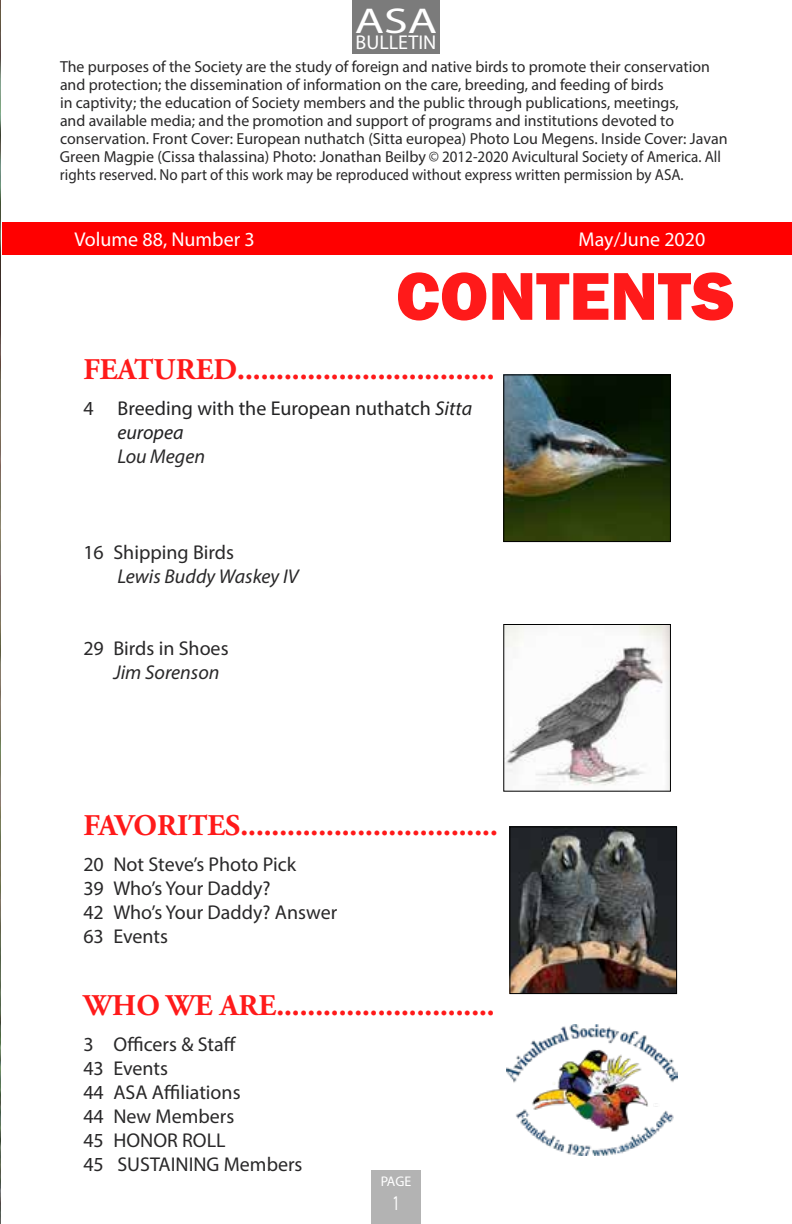
<style>
.page{position:relative;width:792px;height:1224px;background:#fff}
.page>*{position:absolute;margin:0;border:0;box-sizing:border-box;transform-origin:0 0}
.t1{font:800 70px "Franklin Gothic";color:#ff1a1a}
.t2{font:36px "Myriad Pro";color:#fff;scale:1.33 1}
.t3{font:700 30px "Adobe Garamond Pro";color:#ff1a1a}
.t4{font:21px "Myriad Pro";color:#fff;scale:.67 1}
.t5{font:20px/24px "Myriad Pro";color:#292829}
.t6{font:20px/24px "Myriad Pro";color:#222223}
.t7{font:italic 20px "Myriad Pro";color:#292829}
.t8{font:20px "Myriad Pro";color:#fff}
.t9{font:16px/18px "Myriad Pro";color:#292829}
.t10{font:14px "Myriad Pro";color:#fff}
.s1{color:#292829}
.s2{font-style:italic}
</style>
<div class="page">
<div style="left:352px;top:0;width:88px;height:53px;background:#7b7b7b"></div>
<div style="left:371px;top:1170px;width:50px;height:54px;background:#b3b3b3"></div>
<div style="left:2px;top:222px;width:790px;height:33px;background:#f00"></div>
<img style="left:507px;top:1025px;width:170px;height:131px">
<img style="left:505px;top:376px;width:164px;height:164px">
<div style="left:503px;top:374px;width:168px;height:168px;border:1px solid #000"></div>
<img style="left:511px;top:828px;width:164px;height:164px">
<div style="left:509px;top:826px;width:168px;height:168px;border:1px solid #000"></div>
<img style="left:505px;top:626px;width:164px;height:164px">
<div style="left:503px;top:624px;width:168px;height:168px;border:1px solid #000"></div>
<img style="left:0;top:0;width:1px;height:1224px">
<h2 class="t2" style="left:355px;top:-1px;width:63px">ASA</h2>
<p class="t8" style="left:356px;top:30px;width:82px">BULLETIN</p>
<p class="t9" style="left:60px;top:57px;width:669px">The purposes of the Society are the study of foreign and native birds to promote their conservation and protection; the dissemination of information on the care, breeding, and feeding of birds<br>in captivity; the education of Society members and the public through publications, meetings,<br>and available media; and the promotion and support of programs and institutions devoted to conservation. Front Cover: European nuthatch (Sitta europea) Photo Lou Megens. Inside Cover: Javan Green Magpie (Cissa thalassina) Photo: Jonathan Beilby © 2012-2020 Avicultural Society of America. All rights reserved. No part of this work may be reproduced without express written permission by ASA.</p>
<p class="t8" style="left:74px;top:227px;width:182px">Volume 88, Number 3</p>
<p class="t8" style="left:579px;top:227px;width:128px">May/June 2020</p>
<h1 class="t1" style="left:396px;top:251px;width:340px">CONTENTS</h1>
<h3 class="t3" style="left:83px;top:352px;width:413px">FEATURED.................................</h3>
<p class="t6" style="left:117px;top:396px;width:356px;text-indent:-34px"><span class="s1">4</span> Breeding with the European nuthatch <span class="s2">Sitta europea</span></p>
<p class="t7" style="left:117px;top:444px;width:89px">Lou Megen</p>
<p class="t5" style="left:83px;top:540px;width:152px">16 Shipping Birds</p>
<p class="t7" style="left:117px;top:564px;width:183px">Lewis Buddy Waskey IV</p>
<p class="t5" style="left:83px;top:636px;width:147px">29 Birds in Shoes</p>
<p class="t7" style="left:113px;top:660px;width:108px">Jim Sorenson</p>
<h3 class="t3" style="left:83px;top:808px;width:416px">FAVORITES.................................</h3>
<p class="t5" style="left:83px;top:852px;width:255px">20 Not Steve’s Photo Pick<br>39 Who’s Your Daddy?<br>42 Who’s Your Daddy? Answer<br>63 Events</p>
<h3 class="t3" style="left:83px;top:988px;width:413px">WHO WE ARE............................</h3>
<p class="t5" style="left:83px;top:1032px;width:221px">3 Officers &amp; Staff<br>43 Events<br>44 ASA Affiliations<br>44 New Members<br>45 HONOR ROLL<br>45 SUSTAINING Members</p>
<p class="t10" style="left:381px;top:1172px;width:32px">PAGE</p>
<h3 class="t4" style="left:392px;top:1190px;width:12px">1</h3>
</div>
